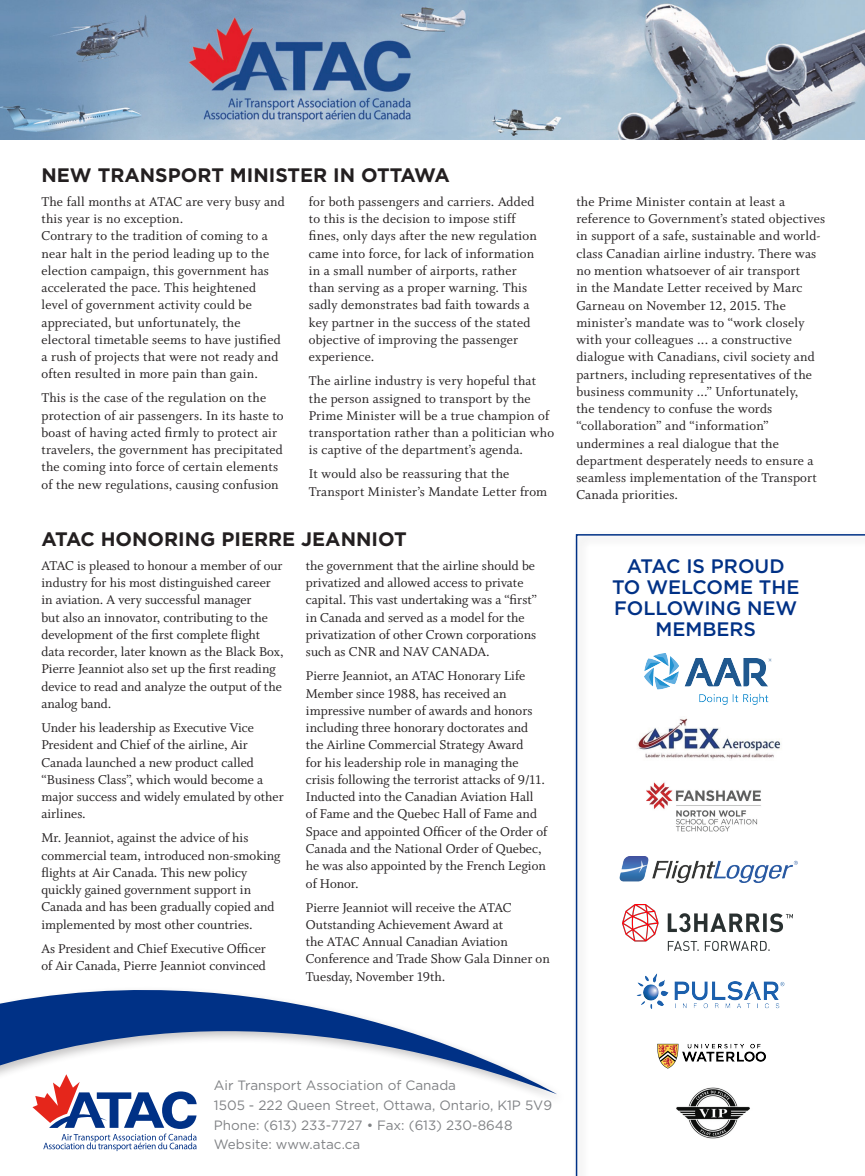
<style>
.page{position:relative;width:865px;height:1176px;background:#fff}
.page>*{position:absolute;margin:0;border:0;box-sizing:border-box;transform-origin:0 0}
.t1{font:700 19.5px "Gotham";color:#231f20}
.t2{font:500 19.5px/21px "Gotham";color:#003186;text-align:center}
.t3{font:14.25px/17.2px "Whitman Roman LF";letter-spacing:.01em;color:#231f20}
.t4{font:13.5px/19.5px "Gotham";color:#808285}
</style>
<div class="page">
<svg style="left:576px;top:534px;width:289px;height:641px"></svg>
<img style="left:0;top:0;width:865px;height:139px">
<svg style="left:32px;top:1106px;width:165px;height:44px"></svg>
<div style="left:0;top:986px;width:568px;height:120px;background:#231f20;opacity:.26"></div>
<svg style="left:0;top:986px;width:557px;height:108px"></svg>
<img style="left:636px;top:973px;width:149px;height:35px">
<img style="left:645px;top:653px;width:126px;height:51px">
<img style="left:631px;top:716px;width:154px;height:49px">
<img style="left:631px;top:777px;width:154px;height:62px">
<img style="left:619px;top:856px;width:178px;height:26px">
<img style="left:623px;top:904px;width:169px;height:46px">
<img style="left:636px;top:1026px;width:150px;height:59px">
<img style="left:673px;top:1085px;width:79px;height:55px">
<h1 class="t1" style="left:41px;top:162px;width:410px">NEW TRANSPORT MINISTER IN OTTAWA</h1>
<p class="t3" style="left:41px;top:193px;width:245px">The fall months at ATAC are very busy and this year is no exception.<br>Contrary to the tradition of coming to a near halt in the period leading up to the election campaign, this government has accelerated the pace. This heightened level of government activity could be appreciated, but unfortunately, the electoral timetable seems to have justified a rush of projects that were not ready and often resulted in more pain than gain.</p>
<p class="t3" style="left:41px;top:389px;width:244px">This is the case of the regulation on the protection of air passengers. In its haste to boast of having acted firmly to protect air travelers, the government has precipitated the coming into force of certain elements of the new regulations, causing confusion</p>
<p class="t3" style="left:309px;top:193px;width:229px">for both passengers and carriers. Added to this is the decision to impose stiff fines, only days after the new regulation came into force, for lack of information in a small number of airports, rather than serving as a proper warning. This sadly demonstrates bad faith towards a key partner in the success of the stated objective of improving the passenger experience.</p>
<p class="t3" style="left:309px;top:372px;width:247px">The airline industry is very hopeful that the person assigned to transport by the Prime Minister will be a true champion of transportation rather than a politician who is captive of the department’s agenda.</p>
<p class="t3" style="left:309px;top:465px;width:240px">It would also be reassuring that the<br>Transport Minister’s Mandate Letter from</p>
<h1 class="t1" style="left:41px;top:526px;width:367px">ATAC HONORING PIERRE JEANNIOT</h1>
<p class="t3" style="left:41px;top:557px;width:244px">ATAC is pleased to honour a member of our industry for his most distinguished career in aviation. A very successful manager<br>but also an innovator, contributing to the development of the first complete flight data recorder, later known as the Black Box, Pierre Jeanniot also set up the first reading device to read and analyze the output of the analog band.</p>
<p class="t3" style="left:41px;top:719px;width:244px">Under his leadership as Executive Vice President and Chief of the airline, Air Canada launched a new product called “Business Class”, which would become a major success and widely emulated by other airlines.</p>
<p class="t3" style="left:41px;top:829px;width:240px">Mr. Jeanniot, against the advice of his commercial team, introduced non-smoking flights at Air Canada. This new policy quickly gained government support in Canada and has been gradually copied and implemented by most other countries.</p>
<p class="t3" style="left:41px;top:939px;width:226px">As President and Chief Executive Officer of Air Canada, Pierre Jeanniot convinced</p>
<p class="t3" style="left:306px;top:557px;width:232px">the government that the airline should be privatized and allowed access to private capital. This vast undertaking was a “first” in Canada and served as a model for the privatization of other Crown corporations such as CNR and NAV CANADA.</p>
<p class="t3" style="left:306px;top:667px;width:243px">Pierre Jeanniot, an ATAC Honorary Life Member since 1988, has received an impressive number of awards and honors including three honorary doctorates and the Airline Commercial Strategy Award<br>for his leadership role in managing the crisis following the terrorist attacks of 9/11.<br>Inducted into the Canadian Aviation Hall of Fame and the Quebec Hall of Fame and Space and appointed Officer of the Order of Canada and the National Order of Quebec, he was also appointed by the French Legion of Honor.</p>
<p class="t3" style="left:306px;top:898px;width:245px">Pierre Jeanniot will receive the ATAC Outstanding Achievement Award at<br>the ATAC Annual Canadian Aviation Conference and Trade Show Gala Dinner on Tuesday, November 19th.</p>
<p class="t3" style="left:576px;top:193px;width:250px">the Prime Minister contain at least a reference to Government’s stated objectives in support of a safe, sustainable and world&shy;class Canadian airline industry. There was no mention whatsoever of air transport<br>in the Mandate Letter received by Marc Garneau on November 12, 2015. The minister’s mandate was to “work closely with your colleagues ... a constructive dialogue with Canadians, civil society and partners, including representatives of the business community ...” Unfortunately,<br>the tendency to confuse the words “collaboration” and “information” undermines a real dialogue that the department desperately needs to ensure a seamless implementation of the Transport Canada priorities.</p>
<h1 class="t2" style="left:612px;top:555px;width:189px">ATAC IS PROUD<br>TO WELCOME THE<br>FOLLOWING NEW<br>MEMBERS</h1>
<p class="t4" style="left:214px;top:1075px;width:340px">Air Transport Association of Canada<br>1505 - 222 Queen Street, Ottawa, Ontario, K1P 5V9<br>Phone: (613) 233-7727 • Fax: (613) 230-8648<br>Website: www.atac.ca</p>
</div>
